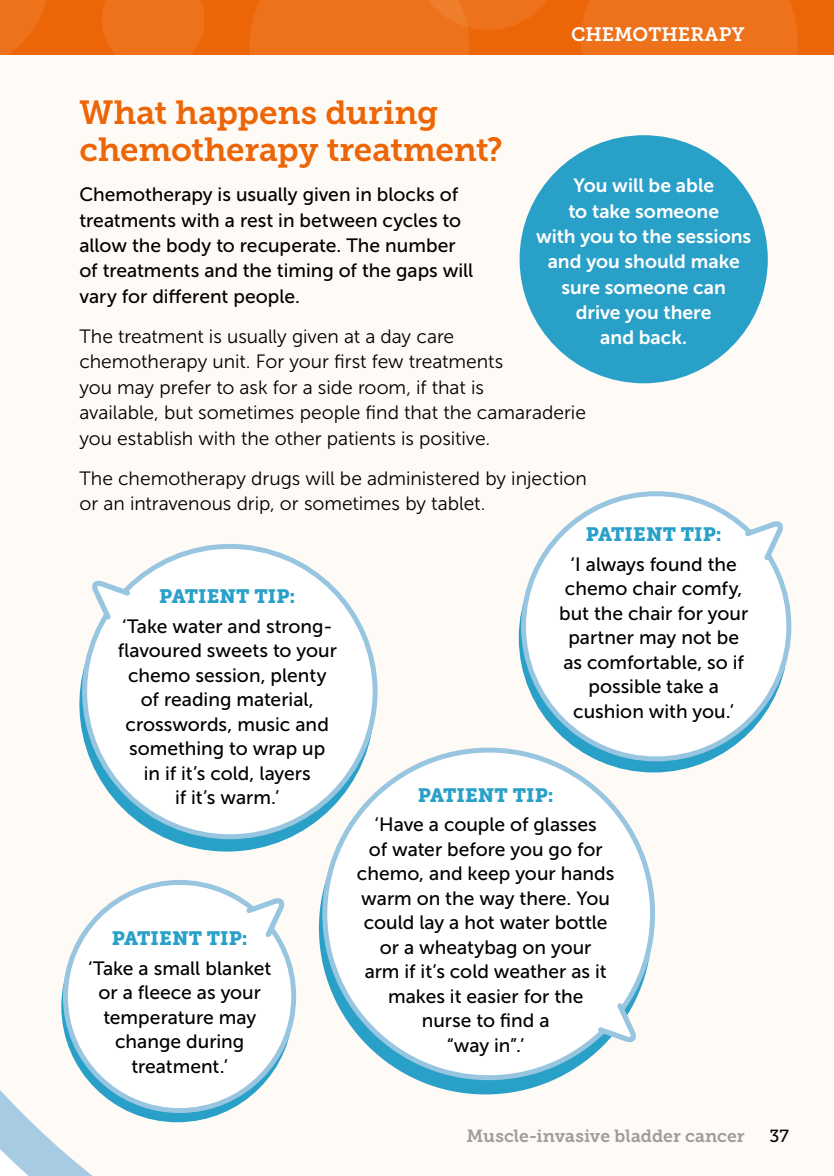
<style>
.page{position:relative;width:834px;height:1176px;background:#fff}
.page>*{position:absolute;margin:0;border:0;box-sizing:border-box;transform-origin:0 0}
.t1{font:33.25px/36.8px "Museo Slab 700";letter-spacing:-.01em;color:#ec6608}
.t2{font:19.25px/24.5px "Museo Sans 500";color:#000;text-align:center}
.t3{font:19.25px/25.4px "Museo Sans 300";color:#000}
.t4{font:19.25px/25.4px "Museo Sans 700";color:#fff;text-align:center}
.t5{font:19.25px "Museo Slab 900";letter-spacing:.005em;color:#29a0c8}
.t6{font:19.25px "Museo Slab 700";color:#fff}
.t7{font:17.5px "Museo Slab 700";color:#9d9d9c}
.t8{font:17.5px "Museo Slab 500";color:#000}
</style>
<div class="page">
<div style="left:0;top:54px;width:833px;height:1122px;background:#fefaf6"></div>
<svg style="left:61px;top:890px;width:232px;height:232px;background:#45a9cd"></svg>
<div style="left:65px;top:882px;width:229px;height:228px;background:#fff;border-radius:50%"></div>
<div style="left:63px;top:880px;width:233px;height:233px;border:5px solid #98c5df;border-radius:50%"></div>
<div style="left:0;top:0;width:833px;height:54px;background:#ec6608"></div>
<div style="left:581px;top:0;width:216px;height:54px;background:#ed721b"></div>
<svg style="left:250px;top:0;width:298px;height:54px"></svg>
<div style="left:102px;top:0;width:102px;height:54px;background:#ed721b"></div>
<svg style="left:0;top:0;width:46px;height:54px"></svg>
<div style="left:519px;top:135px;width:248px;height:248px;background:#29a0c8;border-radius:50%"></div>
<svg style="left:79px;top:556px;width:295px;height:295px;background:#4aabce"></svg>
<div style="left:85px;top:546px;width:290px;height:290px;background:#fff;border-radius:50%"></div>
<svg style="left:518px;top:503px;width:270px;height:269px;background:#4aabce"></svg>
<div style="left:523px;top:494px;width:265px;height:265px;background:#fff;border-radius:50%"></div>
<svg style="left:319px;top:761px;width:332px;height:333px;background:#44a9cd"></svg>
<div style="left:325px;top:750px;width:327px;height:327px;background:#fff;border-radius:50%"></div>
<svg style="left:86px;top:578px;width:48px;height:46px"></svg>
<svg style="left:242px;top:895px;width:48px;height:46px"></svg>
<svg style="left:594px;top:999px;width:48px;height:46px"></svg>
<svg style="left:740px;top:518px;width:48px;height:46px"></svg>
<p class="t6" style="left:571px;top:24px;width:175px">CHEMOTHERAPY</p>
<h1 class="t1" style="left:79px;top:94px;width:425px">What happens during chemotherapy treatment?</h1>
<p class="t2" style="left:79px;top:182px;width:395px;line-height:25.4px;text-align:left">Chemotherapy is usually given in blocks of treatments with a rest in between cycles to allow the body to recuperate. The number of treatments and the timing of the gaps will vary for different people.</p>
<p class="t3" style="left:79px;top:324px;width:508px">The treatment is usually given at a day care chemotherapy unit. For your first few treatments<br>you may prefer to ask for a side room, if that is<br>available, but sometimes people find that the camaraderie you establish with the other patients is positive.</p>
<p class="t3" style="left:79px;top:465px;width:509px">The chemotherapy drugs will be administered by injection or an intravenous drip, or sometimes by tablet.</p>
<p class="t4" style="left:536px;top:173px;width:217px">You will be able<br>to take someone<br>with you to the sessions and you should make sure someone can<br>drive you there<br>and back.</p>
<p class="t5" style="left:159px;top:585px;width:137px">PATIENT TIP:</p>
<p class="t2" style="left:118px;top:614px;width:221px">‘Take water and strong&shy;flavoured sweets to your chemo session, plenty of reading material, crosswords, music and something to wrap up<br>in if it’s cold, layers<br>if it’s warm.’</p>
<p class="t5" style="left:112px;top:927px;width:137px">PATIENT TIP:</p>
<p class="t2" style="left:88px;top:956px;width:184px">‘Take a small blanket or a fleece as your temperature may change during treatment.’</p>
<p class="t5" style="left:585px;top:523px;width:137px">PATIENT TIP:</p>
<p class="t2" style="left:559px;top:552px;width:190px">‘I always found the chemo chair comfy, but the chair for your partner may not be as comfortable, so if possible take a cushion with you.’</p>
<p class="t5" style="left:417px;top:784px;width:137px">PATIENT TIP:</p>
<p class="t2" style="left:357px;top:812px;width:259px">‘Have a couple of glasses<br>of water before you go for chemo, and keep your hands warm on the way there. You could lay a hot water bottle or a wheatybag on your<br>arm if it’s cold weather as it makes it easier for the<br>nurse to find a<br>“way in”.’</p>
<p class="t7" style="left:466px;top:1126px;width:279px">Muscle-invasive bladder cancer</p>
<p class="t8" style="left:769px;top:1126px;width:21px">37</p>
</div>
